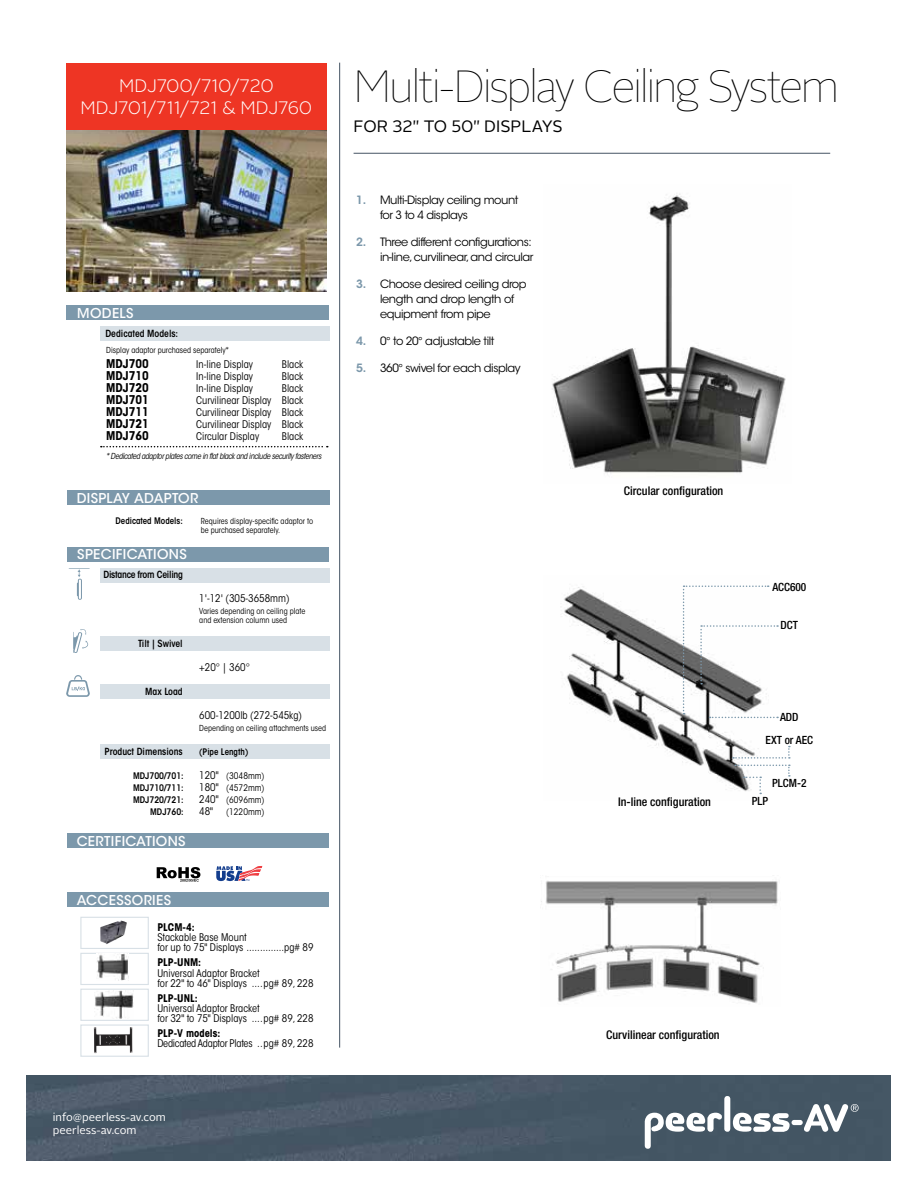
<style>
.page{position:relative;width:918px;height:1188px;background:#fff}
.page>*{position:absolute;margin:0;border:0;box-sizing:border-box;transform-origin:0 0}
.t1{font:100 45px "Alright Sans";letter-spacing:-.065em;color:#000}
.t2{font:300 18px/21.6px "Alright Sans";letter-spacing:-.01em;color:#fff;text-align:center}
.t3{font:16.5px "Alright Sans";letter-spacing:-.01em;color:#000}
.t4{font:500 13.5px "ITC Avant Garde Std";letter-spacing:.025em;color:#fff}
.t5{font:500 condensed 12px "Helvetica Neue LT Std";color:#000}
.t6{font:700 condensed 12px "ITC Avant Garde Std";color:#000}
.t7{font:11.4px/15px "ITC Avant Garde Std";letter-spacing:-.035em;color:#000}
.t8{font:500 condensed 11.4px "Helvetica Neue LT Std";color:#000}
.t9{font:11.25px/12.8px "Alright Sans";color:#fff}
.t10{font:condensed 10.5px/10.2px "ITC Avant Garde Std";color:#000}
.t11{font:700 condensed 10.5px "ITC Avant Garde Std";color:#000}
.t12{font:condensed 10.5px "ITC Avant Garde Std";letter-spacing:-.025em;color:#000}
.t13{font:600 condensed 9.75px "ITC Avant Garde Std";color:#000}
.t14{font:600 condensed 9.75px "ITC Avant Garde Std";letter-spacing:-.025em;color:#000}
.t15{font:600 condensed 9px "ITC Avant Garde Std";color:#000}
.t16{font:condensed 9px "ITC Avant Garde Std";color:#000}
.t17{font:condensed 8.25px/8.2px "ITC Avant Garde Std";color:#000}
.t18{font:italic condensed 8.25px "ITC Avant Garde Std";letter-spacing:-.04em;color:#000}
.s1{font-size:10.5px}
.s2{font-weight:600;color:#7c98ab}
</style>
<div class="page">
<img style="left:67px;top:130px;width:260px;height:162px">
<hr style="left:354px;top:153px;width:476px;height:1px;background:#455464">
<div style="left:66px;top:63px;width:261px;height:67px;background:#ee3524"></div>
<img style="left:27px;top:1076px;width:864px;height:85px">
<svg style="left:645px;top:1113px;width:77px;height:36px"></svg>
<div style="left:724px;top:1096px;width:6px;height:36px;background:#fff;border-radius:3px"></div>
<svg style="left:733px;top:1113px;width:57px;height:19px"></svg>
<div style="left:792px;top:1120px;width:11px;height:5px;background:#fff;border-radius:3px"></div>
<svg style="left:803px;top:1103px;width:56px;height:30px"></svg>
<img style="left:541px;top:881px;width:237px;height:122px">
<img style="left:564px;top:586px;width:204px;height:209px">
<svg style="left:733px;top:746px;width:57px;height:13px"></svg>
<svg style="left:683px;top:585px;width:95px;height:133px"></svg>
<svg style="left:735px;top:765px;width:55px;height:29px"></svg>
<img style="left:552px;top:193px;width:234px;height:280px">
<hr style="left:339px;top:63px;width:1px;height:985px;background:#455464">
<div style="left:100px;top:744px;width:229px;height:15px;background:#d8e0e6"></div>
<div style="left:68px;top:892px;width:261px;height:15px;background:#7c98ab"></div>
<div style="left:67px;top:490px;width:262px;height:15px;background:#7c98ab"></div>
<div style="left:68px;top:547px;width:261px;height:14px;background:#7c98ab"></div>
<div style="left:66px;top:305px;width:263px;height:15px;background:#7c98ab"></div>
<div style="left:100px;top:326px;width:229px;height:15px;background:#d8e0e6"></div>
<div style="left:100px;top:568px;width:229px;height:15px;background:#d8e0e6"></div>
<div style="left:100px;top:637px;width:229px;height:14px;background:#d8e0e6"></div>
<div style="left:100px;top:684px;width:229px;height:15px;background:#d8e0e6"></div>
<div style="left:68px;top:834px;width:261px;height:14px;background:#7c98ab"></div>
<svg style="left:157px;top:867px;width:43px;height:15px"></svg>
<svg style="left:216px;top:866px;width:47px;height:15px"></svg>
<svg style="left:73px;top:629px;width:16px;height:24px"></svg>
<svg style="left:69px;top:568px;width:21px;height:32px"></svg>
<svg style="left:66px;top:675px;width:24px;height:22px"></svg>
<svg style="left:101px;top:446px;width:227px;height:1px"></svg>
<div style="left:80px;top:953px;width:69px;height:32px;border:1px solid #d8e0e6"></div>
<div style="left:80px;top:989px;width:69px;height:32px;border:1px solid #d8e0e6"></div>
<div style="left:80px;top:1024px;width:69px;height:33px;border:1px solid #d8e0e6"></div>
<div style="left:80px;top:917px;width:69px;height:32px;border:1px solid #d8e0e6"></div>
<img style="left:97px;top:953px;width:32px;height:28px">
<img style="left:95px;top:991px;width:38px;height:27px">
<img style="left:100px;top:920px;width:27px;height:24px">
<img style="left:94px;top:1027px;width:38px;height:26px">
<h2 class="t2" style="left:80px;top:75px;width:233px">MDJ700/710/720<br>MDJ701/711/721 &amp; MDJ760</h2>
<p class="t4" style="left:77px;top:305px;width:58px">MODELS</p>
<p class="t13" style="left:105px;top:327px;width:74px">Dedicated Models:</p>
<p class="t17" style="left:106px;top:346px;width:124px">Display adaptor purchased separately*</p>
<p class="t6" style="left:106px;top:356px;width:44px">MDJ700</p>
<p class="t10" style="left:196px;top:359px;width:58px">In-line Display</p>
<p class="t10" style="left:282px;top:359px;width:23px">Black</p>
<p class="t6" style="left:106px;top:368px;width:44px">MDJ710</p>
<p class="t10" style="left:196px;top:371px;width:58px">In-line Display</p>
<p class="t10" style="left:282px;top:371px;width:23px">Black</p>
<p class="t6" style="left:106px;top:380px;width:44px">MDJ720</p>
<p class="t10" style="left:196px;top:383px;width:58px">In-line Display</p>
<p class="t10" style="left:282px;top:383px;width:23px">Black</p>
<p class="t6" style="left:106px;top:392px;width:44px">MDJ701</p>
<p class="t10" style="left:196px;top:395px;width:108px">Curvilinear Display Black</p>
<p class="t6" style="left:106px;top:404px;width:44px">MDJ711</p>
<p class="t10" style="left:196px;top:407px;width:108px">Curvilinear Display Black</p>
<p class="t6" style="left:106px;top:416px;width:44px">MDJ721</p>
<p class="t10" style="left:196px;top:419px;width:108px">Curvilinear Display Black</p>
<p class="t6" style="left:106px;top:428px;width:44px">MDJ760</p>
<p class="t10" style="left:196px;top:431px;width:64px">Circular Display</p>
<p class="t10" style="left:282px;top:431px;width:23px">Black</p>
<p class="t18" style="left:106px;top:451px;width:217px">* Dedicated adaptor plates come in flat black and include security fasteners</p>
<p class="t4" style="left:77px;top:490px;width:123px">DISPLAY ADAPTOR</p>
<p class="t15" style="left:116px;top:515px;width:69px">Dedicated Models:</p>
<p class="t17" style="left:201px;top:517px;width:114px">Requires display-specific adaptor to be purchased separately.</p>
<p class="t4" style="left:77px;top:546px;width:111px">SPECIFICATIONS</p>
<p class="t14" style="left:103px;top:568px;width:81px">Distance from Ceiling</p>
<p class="t13" style="left:138px;top:637px;width:46px">Tilt | Swivel</p>
<p class="t13" style="left:145px;top:685px;width:39px">Max Load</p>
<p class="t10" style="left:199px;top:593px;width:92px">1'-12' (305-3658mm)</p>
<p class="t17" style="left:199px;top:607px;width:108px;line-height:9px">Varies depending on ceiling plate and extension column used</p>
<p class="t10" style="left:199px;top:662px;width:52px">+20° | 360°</p>
<p class="t10" style="left:199px;top:710px;width:104px">600-1200lb (272-545kg)</p>
<p class="t17" style="left:199px;top:724px;width:128px">Depending on ceiling attachments used</p>
<p class="t13" style="left:105px;top:745px;width:80px">Product Dimensions</p>
<p class="t15" style="left:199px;top:746px;width:51px">(Pipe Length)</p>
<p class="t15" style="left:133px;top:770px;width:52px">MDJ700/701:</p>
<p class="t16" style="left:199px;top:770px;width:67px"><span class="s1">120"</span> (3048mm)</p>
<p class="t15" style="left:133px;top:782px;width:52px">MDJ710/711:</p>
<p class="t16" style="left:199px;top:782px;width:67px"><span class="s1">180"</span> (4572mm)</p>
<p class="t15" style="left:133px;top:794px;width:52px">MDJ720/721:</p>
<p class="t16" style="left:199px;top:794px;width:67px"><span class="s1">240"</span> (6096mm)</p>
<p class="t15" style="left:150px;top:806px;width:35px">MDJ760:</p>
<p class="t10" style="left:199px;top:806px;width:15px">48"</p>
<p class="t16" style="left:226px;top:806px;width:40px">(1220mm)</p>
<p class="t4" style="left:77px;top:833px;width:110px">CERTIFICATIONS</p>
<p class="t4" style="left:77px;top:892px;width:96px">ACCESSORIES</p>
<p class="t11" style="left:157px;top:920px;width:39px">PLCM-4:</p>
<p class="t10" style="left:157px;top:932px;width:157px">Stackable Base Mount<br>for up to 75" Displays ..............pg# 89</p>
<p class="t11" style="left:157px;top:956px;width:45px">PLP-UNM:</p>
<p class="t10" style="left:157px;top:968px;width:157px">Universal Adaptor Bracket<br>for 22" to 46" Displays ....pg# 89, 228</p>
<p class="t11" style="left:157px;top:991px;width:42px">PLP-UNL:</p>
<p class="t10" style="left:157px;top:1003px;width:157px">Universal Adaptor Bracket<br>for 32" to 75" Displays ....pg# 89, 228</p>
<p class="t11" style="left:157px;top:1027px;width:65px">PLP-V models:</p>
<p class="t12" style="left:157px;top:1037px;width:157px">Dedicated Adaptor Plates ..pg# 89, 228</p>
<p class="t9" style="left:53px;top:1111px;width:114px">info@peerless-av.com peerless-av.com</p>
<h1 class="t1" style="left:354px;top:56px;width:488px">Multi-Display Ceiling System</h1>
<h3 class="t3" style="left:354px;top:115px;width:210px">for 32" to 50" Displays</h3>
<p class="t7" style="left:380px;top:192px;width:140px;text-indent:-24px"><span class="s2">1.</span> Multi-Display ceiling mount for 3 to 4 displays</p>
<p class="t7" style="left:356px;top:234px;width:179px;text-align:right"><span class="s2">2.</span> Three different configurations: in-line, curvilinear, and circular</p>
<p class="t7" style="left:380px;top:276px;width:148px;text-indent:-24px"><span class="s2">3.</span> Choose desired ceiling drop length and drop length of equipment from pipe</p>
<p class="t7" style="left:356px;top:333px;width:140px"><span class="s2">4.</span> 0° to 20° adjustable tilt</p>
<p class="t7" style="left:356px;top:360px;width:166px"><span class="s2">5.</span> 360° swivel for each display</p>
<p class="t5" style="left:624px;top:484px;width:101px">Circular configuration</p>
<p class="t5" style="left:618px;top:794px;width:94px">In-line configuration</p>
<p class="t8" style="left:772px;top:580px;width:35px">ACC600</p>
<p class="t8" style="left:781px;top:618px;width:19px">DCT</p>
<p class="t8" style="left:780px;top:710px;width:20px">ADD</p>
<p class="t8" style="left:766px;top:733px;width:49px">EXT or AEC</p>
<p class="t8" style="left:772px;top:776px;width:36px">PLCM-2</p>
<p class="t8" style="left:752px;top:794px;width:18px">PLP</p>
<p class="t5" style="left:606px;top:1027px;width:115px">Curvilinear configuration</p>
</div>
